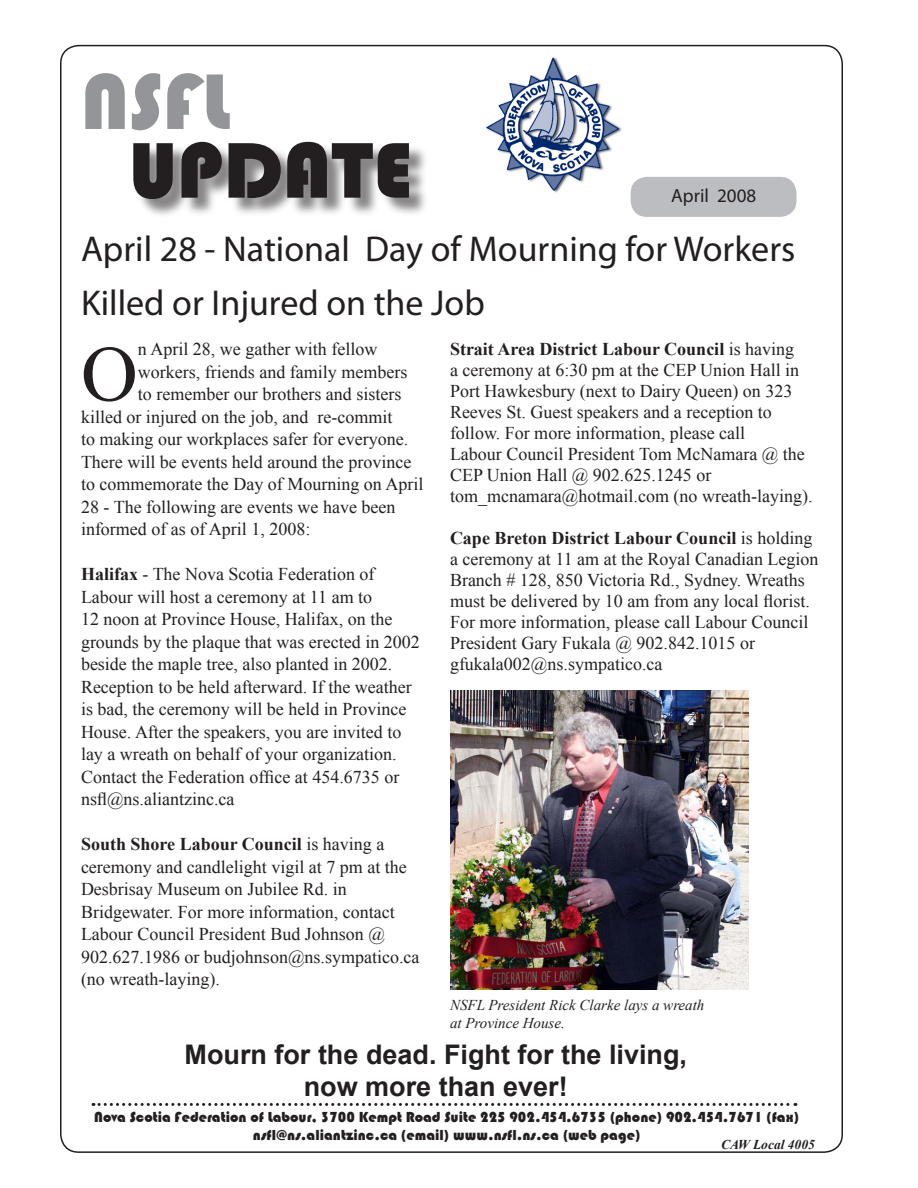
<style>
.page{position:relative;width:918px;height:1188px;background:#fff}
.page>*{position:absolute;margin:0;border:0;box-sizing:border-box;transform-origin:0 0}
.t1{font:81.75px "Bauhaus 93";color:#231f20}
.t2{font:81.75px "Bauhaus 93";color:#939598}
.t3{font:78.75px "Times New Roman";color:#231f20}
.Small_head{font:36px "Myriad Pro";color:#231f20}
.t4{font:700 27px "Arial";color:#231f20}
.t5{font:19.05px "Myriad Pro";color:#231f20}
.Small_head-2{font:18px/22.5px "Times New Roman";color:#231f20}
.t6{font:700 18px "Times New Roman";color:#231f20}
.t7{font:15px "Bauhaus 93";color:#231f20}
.Small_head-3{font:italic 15px "Times New Roman";color:#231f20}
.Small_head-4{font:italic 700 13.5px "Times New Roman";color:#231f20}
.s1{font-weight:700}
.s2{font-weight:400}
</style>
<div class="page">
<div style="left:134px;top:143px;width:295px;height:77px;background:#231f20;opacity:.55"></div>
<div style="left:631px;top:177px;width:165px;height:40px;background:#bcbdc0;border-radius:16px"></div>
<svg style="left:93px;top:1103px;width:703px;height:3px"></svg>
<img style="left:486px;top:57px;width:136px;height:136px">
<img style="left:450px;top:691px;width:298px;height:298px">
<p class="t2" style="left:81px;top:55px;width:150px">NSFL</p>
<p class="t1" style="left:129px;top:124px;width:285px">UPDATE</p>
<p class="t5" style="left:671px;top:184px;width:86px">April 2008</p>
<p class="Small_head" style="left:81px;top:227px;width:716px">April 28 - National Day of Mourning for Workers</p>
<p class="Small_head" style="left:81px;top:281px;width:405px">Killed or Injured on the Job</p>
<p class="Small_head-2" style="left:450px;top:339px;width:351px;line-height:21px"><span class="s1">Strait Area District Labour Council</span> is having a ceremony at 6:30 pm at the CEP Union Hall in Port Hawkesbury (next to Dairy Queen) on 323<br>Reeves St. Guest speakers and a reception to</p>
<p class="Small_head-2" style="left:450px;top:422px;width:297px">follow. For more information, please call</p>
<p class="Small_head-2" style="left:450px;top:444px;width:356px;line-height:21px">Labour Council President Tom McNamara @ the<br>CEP Union Hall @ 902.625.1245 or</p>
<p class="Small_head-2" style="left:450px;top:485px;width:364px">tom_mcnamara@hotmail.com (no wreath-laying).</p>
<p class="Small_head-2" style="left:450px;top:528px;width:370px;line-height:21px"><span class="s1">Cape Breton District Labour Council</span> is holding a ceremony at 11 am at the Royal Canadian Legion Branch # 128, 850 Victoria Rd., Sydney. Wreaths must be delivered by 10 am from any local florist.<br>For more information, please call Labour Council President Gary Fukala @ 902.842.1015 or</p>
<p class="Small_head-2" style="left:450px;top:653px;width:214px">gfukala002@ns.sympatico.ca</p>
<p class="t3" style="left:81px;top:321px;width:58px">O</p>
<p class="Small_head-2" style="left:138px;top:338px;width:241px">n April 28, we gather with fellow</p>
<p class="Small_head-2" style="left:138px;top:360px;width:271px">workers, friends and family members</p>
<p class="Small_head-2" style="left:138px;top:383px;width:265px">to remember our brothers and sisters</p>
<p class="Small_head-2" style="left:81px;top:405px;width:313px">killed or injured on the job, and re-commit</p>
<p class="Small_head-2" style="left:81px;top:428px;width:329px">to making our workplaces safer for everyone.</p>
<p class="Small_head-2" style="left:81px;top:450px;width:332px">There will be events held around the province</p>
<p class="Small_head-2" style="left:81px;top:473px;width:344px">to commemorate the Day of Mourning on April</p>
<p class="Small_head-2" style="left:81px;top:495px;width:316px">28 - The following are events we have been</p>
<p class="Small_head-2" style="left:81px;top:518px;width:231px">informed of as of April 1, 2008:</p>
<p class="Small_head-2" style="left:81px;top:563px;width:295px"><span class="s1">Halifax</span> - The Nova Scotia Federation of</p>
<p class="Small_head-2" style="left:81px;top:585px;width:340px">Labour will host a ceremony at 11 am to<br>12 noon at Province House, Halifax, on the grounds by the plaque that was erected in 2002 beside the maple tree, also planted in 2002.<br>Reception to be held afterward. If the weather is bad, the ceremony will be held in Province House. After the speakers, you are invited to lay a wreath on behalf of your organization.<br>Contact the Federation office at 454.6735 or nsfl@ns.aliantzinc.ca</p>
<p class="t6" style="left:81px;top:832px;width:305px">South Shore Labour Council <span class="s2">is having a</span></p>
<p class="Small_head-2" style="left:81px;top:855px;width:327px">ceremony and candlelight vigil at 7 pm at the</p>
<p class="Small_head-2" style="left:81px;top:878px;width:267px">Desbrisay Museum on Jubilee Rd. in</p>
<p class="Small_head-2" style="left:81px;top:900px;width:315px">Bridgewater. For more information, contact</p>
<p class="Small_head-2" style="left:81px;top:923px;width:340px">Labour Council President Bud Johnson @<br>902.627.1986 or budjohnson@ns.sympatico.ca (no wreath-laying).</p>
<p class="Small_head-3" style="left:450px;top:995px;width:256px">NSFL President Rick Clarke lays a wreath</p>
<p class="Small_head-3" style="left:450px;top:1013px;width:116px">at Province House.</p>
<p class="t4" style="left:185px;top:1037px;width:504px">Mourn for the dead. Fight for the living,</p>
<p class="t4" style="left:304px;top:1069px;width:266px">now more than ever!</p>
<p class="t7" style="left:94px;top:1108px;width:707px">Nova Scotia Federation of Labour, 3700 Kempt Road Suite 225 902.454.6735 (phone) 902.454.7671 (fax)</p>
<p class="t7" style="left:253px;top:1126px;width:389px">nsfl@ns.aliantzinc.ca (email) www.nsfl.ns.ca (web page)</p>
<p class="Small_head-4" style="left:721px;top:1135px;width:95px">CAW Local 4005</p>
</div>
